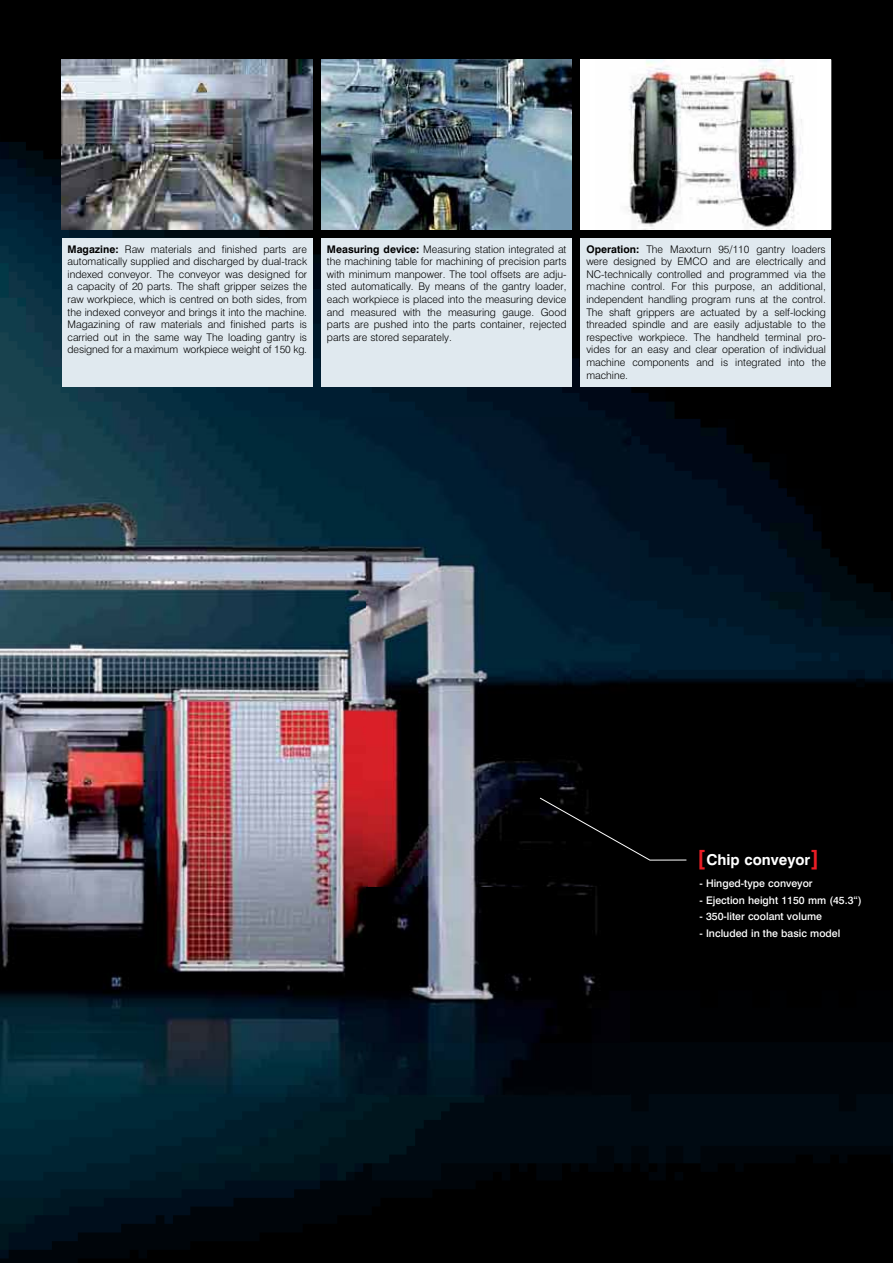
<style>
.page{position:relative;width:893px;height:1263px;background:#fff}
.page>*{position:absolute;margin:0;border:0;box-sizing:border-box;transform-origin:0 0}
.t1{font:700 15px "Swiss 721 BT";color:#fff}
.t2{font:300 10.5px/12.6px "Swiss 721 BT";color:#000;text-align:justify}
.t3{font:500 10.5px "Swiss 721 BT";color:#fff}
.s1{font-weight:700}
.s2{font-size:21px;color:#e81d25}
</style>
<div class="page">
<img style="left:0;top:0;width:893px;height:1263px">
<img style="left:0;top:418px;width:629px;height:678px">
<div style="left:539px;top:797px;width:148px;height:64px;background:#000"></div>
<img style="left:321px;top:60px;width:251px;height:170px">
<img style="left:62px;top:60px;width:251px;height:170px">
<div style="left:580px;top:60px;width:251px;height:170px;background:#fff"></div>
<img style="left:628px;top:60px;width:174px;height:170px">
<div style="left:321px;top:238px;width:251px;height:149px;background:#e0e9ef"></div>
<div style="left:62px;top:238px;width:251px;height:149px;background:#e0e9ef"></div>
<div style="left:580px;top:238px;width:251px;height:149px;background:#e0e9ef"></div>
<p class="t2" style="left:68px;top:243px;width:241px"><span class="s1">Magazine:</span> Raw materials and finished parts are automatically supplied and discharged by dual-track indexed conveyor. The conveyor was designed for a capacity of 20 parts. The shaft gripper seizes the raw workpiece, which is centred on both sides, from the indexed conveyor and brings it into the machine.<br>Magazining of raw materials and finished parts is carried out in the same way The loading gantry is designed for a maximum workpiece weight of 150 kg.</p>
<p class="t2" style="left:327px;top:243px;width:241px"><span class="s1">Measuring device:</span> Measuring station integrated at the machining table for machining of precision parts with minimum manpower. The tool offsets are adju&shy;sted automatically. By means of the gantry loader, each workpiece is placed into the measuring device and measured with the measuring gauge. Good parts are pushed into the parts container, rejected parts are stored separately.</p>
<p class="t2" style="left:586px;top:243px;width:241px"><span class="s1">Operation:</span> The Maxxturn 95/110 gantry loaders were designed by EMCO and are electrically and NC-technically controlled and programmed via the machine control. For this purpose, an additional, independent handling program runs at the control.<br>The shaft grippers are actuated by a self-locking threaded spindle and are easily adjustable to the respective workpiece. The handheld terminal pro&shy;vides for an easy and clear operation of individual machine components and is integrated into the machine.</p>
<h1 class="t1" style="left:697px;top:852px;width:123px"><span class="s2">[</span>Chip conveyor<span class="s2">]</span></h1>
<p class="t3" style="left:699px;top:878px;width:115px">- Hinged-type conveyor</p>
<p class="t3" style="left:699px;top:895px;width:164px">- Ejection height 1150 mm (45.3“)</p>
<p class="t3" style="left:699px;top:911px;width:124px">- 350-liter coolant volume</p>
<p class="t3" style="left:699px;top:928px;width:142px">- Included in the basic model</p>
</div>
